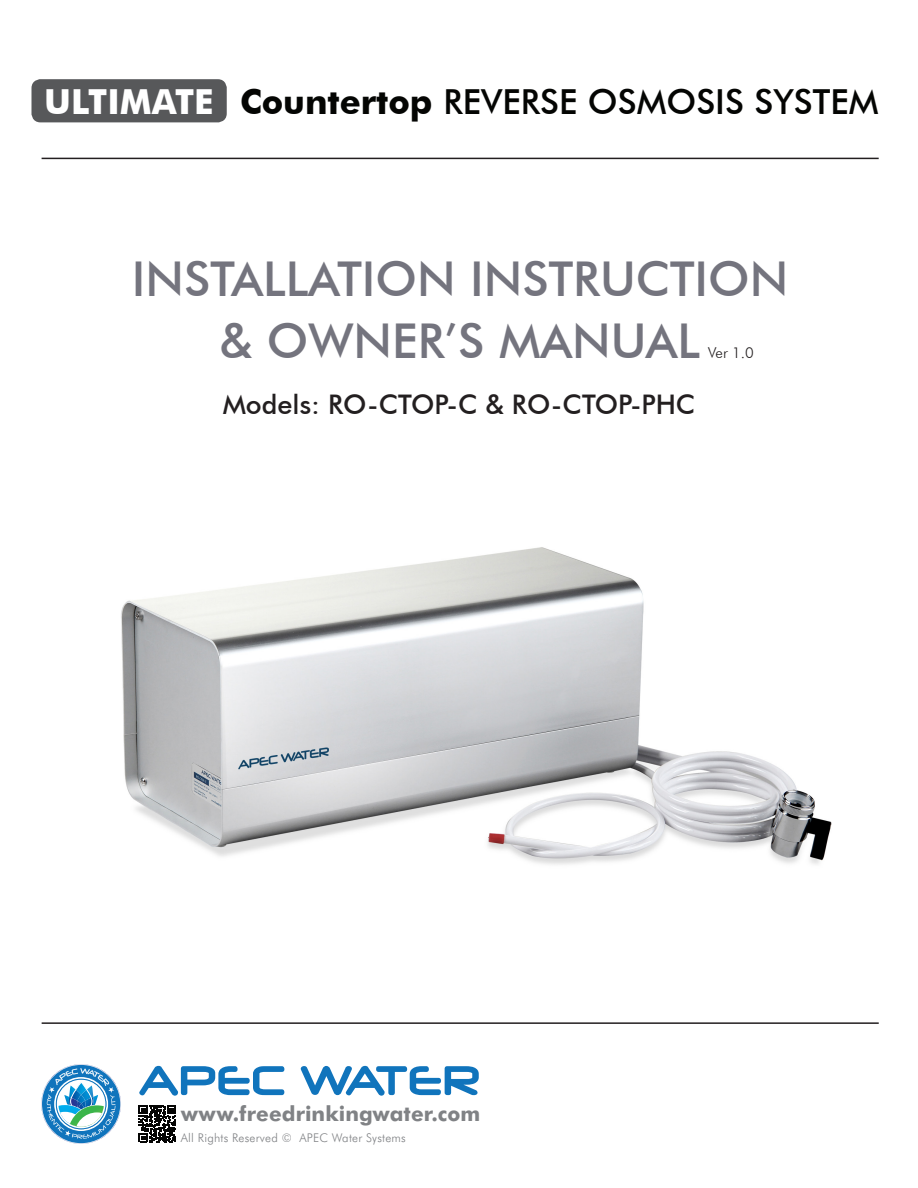
<style>
.page{position:relative;width:918px;height:1188px;background:#fff}
.page>*{position:absolute;margin:0;border:0;box-sizing:border-box;transform-origin:0 0}
.t1{font:500 48px "Futura BT";color:#74747e}
.t2{font:500 34.5px "Futura BT";color:#040503}
.t3{font:700 34.5px "Futura BT";color:#fff}
.t4{font:500 27px "Futura BT";color:#231f20}
.t5{font:700 20.85px "Futura BT";letter-spacing:.005em;color:#808285}
.t6{font:300 15px "Futura BT";color:#231f20}
.t7{font:300 12px "Futura BT";letter-spacing:.02em;color:#808285}
.s1{font-weight:700}
</style>
<div class="page">
<svg style="left:41px;top:1064px;width:80px;height:80px"></svg>
<svg style="left:139px;top:1066px;width:145px;height:30px"></svg>
<svg style="left:301px;top:1066px;width:178px;height:30px"></svg>
<svg style="left:139px;top:1105px;width:37px;height:37px"></svg>
<hr style="left:42px;top:1022px;width:837px;height:2px;background:#231f20">
<hr style="left:42px;top:158px;width:837px;height:1px;background:#231f20">
<div style="left:33px;top:81px;width:192px;height:40px;background:#57585a;border-radius:8px"></div>
<div style="left:32px;top:79px;width:195px;height:43px;border:3px solid #57585a;border-radius:8px"></div>
<img style="left:121px;top:547px;width:711px;height:318px">
<p class="t3" style="left:44px;top:80px;width:171px">ULTIMATE</p>
<p class="t2" style="left:240px;top:81px;width:640px"><span class="s1">Countertop</span> REVERSE OSMOSIS SYSTEM</p>
<p class="t1" style="left:132px;top:250px;width:658px">INSTALLATION INSTRUCTION</p>
<p class="t1" style="left:220px;top:312px;width:481px">&amp; OWNER’S MANUAL</p>
<p class="t6" style="left:708px;top:343px;width:47px">Ver 1.0</p>
<p class="t4" style="left:223px;top:388px;width:474px">Models: RO-CTOP-C &amp; RO-CTOP-PHC</p>
<p class="t5" style="left:181px;top:1101px;width:301px">www.freedrinkingwater.com</p>
<p class="t7" style="left:181px;top:1130px;width:227px">All Rights Reserved © APEC Water Systems</p>
</div>
